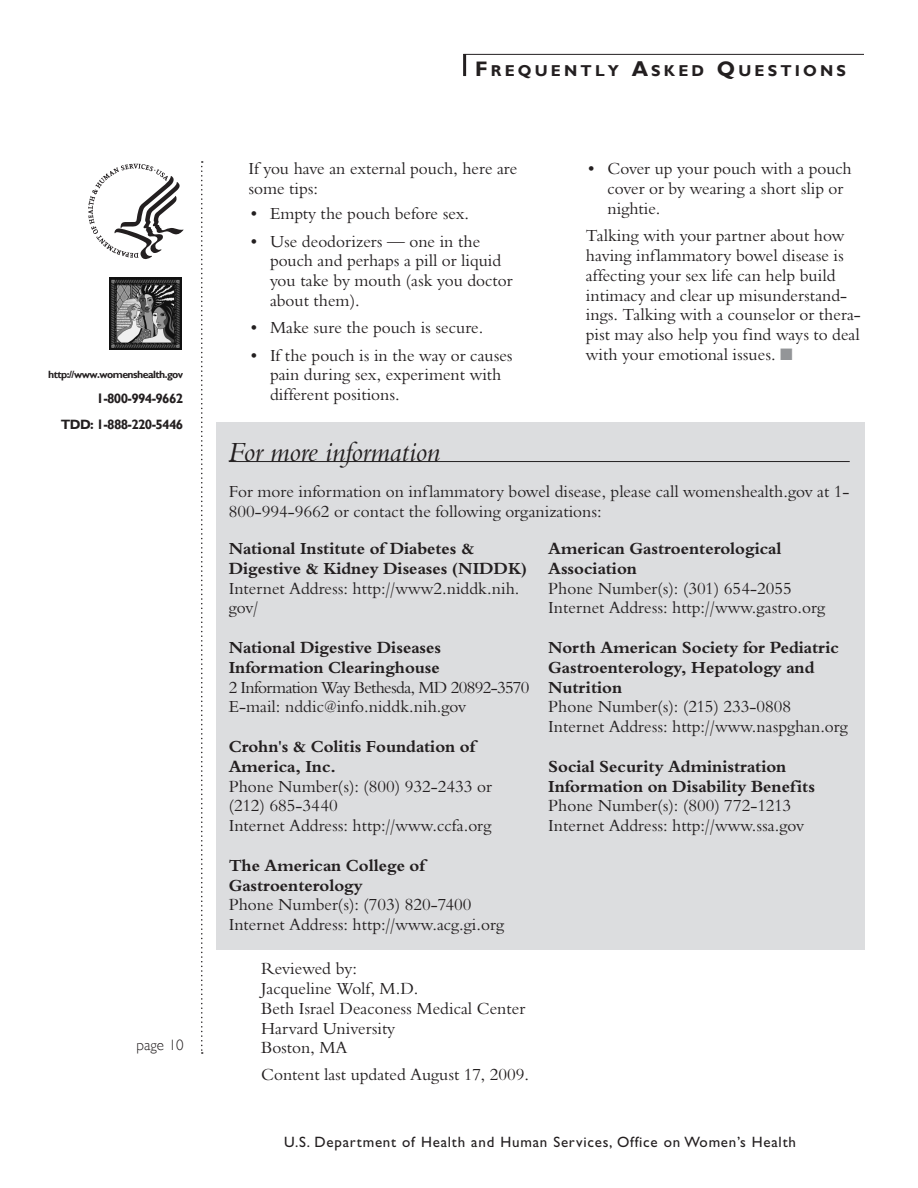
<style>
.page{position:relative;width:918px;height:1188px;background:#fff}
.page>*{position:absolute;margin:0;border:0;box-sizing:border-box;transform-origin:0 0}
.for_more_info{font:italic 27px "Bergamo";color:#231f20}
.body_plain{font:16.5px/19.8px "Bergamo";color:#231f20}
.answer{font:16.5px/19.8px "Bergamo";color:#231f20}
.body_plain-2{font:700 16.5px/19.8px "Bergamo";color:#231f20}
.bullets{font:16.5px/19.8px "Bergamo";color:#231f20}
.body_plain-3{font:16.5px "Bergamo";letter-spacing:-.04em;color:#231f20}
.t1{font:700 15.75px "Gill Sans";letter-spacing:.2em;color:#231f20}
.t2{font:15px "Gill Sans";letter-spacing:.05em;color:#231f20}
.t3{font:300 15px "Gill Sans";color:#231f20}
.t4{font:700 13.5px/25.5px "Gill Sans";letter-spacing:-.05em;color:#231f20;text-align:right}
.t5{font:700 10.5px "Gill Sans";letter-spacing:-.05em;color:#231f20}
.s1{font-size:21px}
.s2{color:#939598}
</style>
<div class="page">
<svg style="left:201px;top:161px;width:2px;height:893px"></svg>
<hr style="left:463px;top:54px;width:3px;height:22px;background:#231f20">
<hr style="left:463px;top:54px;width:401px;height:1px;background:#231f20">
<img style="left:110px;top:278px;width:72px;height:72px">
<svg style="left:88px;top:164px;width:96px;height:95px"></svg>
<div style="left:216px;top:423px;width:648px;height:527px;background:#dcdddf"></div>
<hr style="left:229px;top:461px;width:621px;height:1px;background:#231f20">
<p class="t5" style="left:48px;top:368px;width:137px">http://www.womenshealth.gov</p>
<p class="t4" style="left:61px;top:386px;width:124px">1-800-994-9662<br>TDD: 1-888-220-5446</p>
<p class="t3" style="left:136px;top:1037px;width:49px">page 1 0</p>
<p class="t1" style="left:475px;top:61px;width:373px"><span class="s1">F</span>requently <span class="s1">A</span>sked <span class="s1">Q</span> uestions</p>
<p class="answer" style="left:248px;top:159px;width:270px">If you have an external pouch, here are some tips:</p>
<p class="bullets" style="left:248px;top:204px;width:222px">• Empty the pouch before sex.</p>
<p class="bullets" style="left:270px;top:232px;width:244px;text-indent:-22px">• Use deodorizers — one in the pouch and perhaps a pill or liquid you take by mouth (ask you doctor about them).</p>
<p class="bullets" style="left:248px;top:318px;width:236px">• Make sure the pouch is secure.</p>
<p class="bullets" style="left:270px;top:346px;width:244px;text-indent:-22px">• If the pouch is in the way or causes pain during sex, experiment with different positions.</p>
<p class="bullets" style="left:607px;top:159px;width:246px;text-indent:-22px">• Cover up your pouch with a pouch cover or by wearing a short slip or nightie.</p>
<p class="answer" style="left:586px;top:226px;width:277px">Talking with your partner about how having inflammatory bowel disease is affecting your sex life can help build intimacy and clear up misunderstand&shy;ings. Talking with a counselor or thera&shy;pist may also help you find ways to deal with your emotional issues. <span class="s2">■</span></p>
<p class="for_more_info" style="left:229px;top:437px;width:213px">For more information</p>
<p class="body_plain" style="left:229px;top:482px;width:622px">For more information on inflammatory bowel disease, please call womenshealth.gov at 1-<br>800-994-9662 or contact the following organizations:</p>
<p class="body_plain-2" style="left:229px;top:539px;width:300px">National Institute of Diabetes &amp;<br>Digestive &amp; Kidney Diseases (NIDDK)</p>
<p class="body_plain" style="left:229px;top:579px;width:292px">Internet Address: http://www2.niddk.nih. gov/</p>
<p class="body_plain-2" style="left:229px;top:638px;width:214px">National Digestive Diseases<br>Information Clearinghouse</p>
<p class="body_plain-3" style="left:229px;top:678px;width:302px">2 Information Way Bethesda, MD 20892-3570</p>
<p class="body_plain" style="left:229px;top:697px;width:239px">E-mail: nddic@info.niddk.nih.gov</p>
<p class="body_plain-2" style="left:229px;top:737px;width:248px">Crohn's &amp; Colitis Foundation of<br>America, Inc.</p>
<p class="body_plain" style="left:229px;top:777px;width:265px">Phone Number(s): (800) 932-2433 or (212) 685-3440</p>
<p class="body_plain" style="left:229px;top:816px;width:264px">Internet Address: http://www.ccfa.org</p>
<p class="body_plain-2" style="left:229px;top:855px;width:198px">The American College of<br>Gastroenterology</p>
<p class="body_plain" style="left:229px;top:895px;width:244px">Phone Number(s): (703) 820-7400</p>
<p class="body_plain" style="left:229px;top:915px;width:277px">Internet Address: http://www.acg.gi.org</p>
<p class="body_plain-2" style="left:548px;top:539px;width:235px">American Gastroenterological<br>Association</p>
<p class="body_plain" style="left:548px;top:579px;width:245px">Phone Number(s): (301) 654-2055</p>
<p class="body_plain" style="left:548px;top:598px;width:278px">Internet Address: http://www.gastro.org</p>
<p class="body_plain-2" style="left:548px;top:638px;width:292px">North American Society for Pediatric<br>Gastroenterology, Hepatology and<br>Nutrition</p>
<p class="body_plain" style="left:548px;top:697px;width:245px">Phone Number(s): (215) 233-0808</p>
<p class="body_plain" style="left:548px;top:717px;width:301px">Internet Address: http://www.naspghan.org</p>
<p class="body_plain-2" style="left:548px;top:756px;width:268px">Social Security Administration<br>Information on Disability Benefits</p>
<p class="body_plain" style="left:548px;top:796px;width:244px">Phone Number(s): (800) 772-1213</p>
<p class="body_plain" style="left:548px;top:816px;width:257px">Internet Address: http://www.ssa.gov</p>
<p class="answer" style="left:261px;top:959px;width:97px">Reviewed by:</p>
<p class="answer" style="left:261px;top:979px;width:159px">Jacqueline Wolf, M.D.</p>
<p class="answer" style="left:261px;top:999px;width:266px">Beth Israel Deaconess Medical Center</p>
<p class="answer" style="left:261px;top:1019px;width:136px">Harvard University</p>
<p class="answer" style="left:261px;top:1039px;width:88px">Boston, MA</p>
<p class="answer" style="left:261px;top:1065px;width:270px">Content last updated August 17, 2009.</p>
<p class="t2" style="left:284px;top:1134px;width:513px">U.S. Department of Health and Human Services, Office on Women’s Health</p>
</div>
